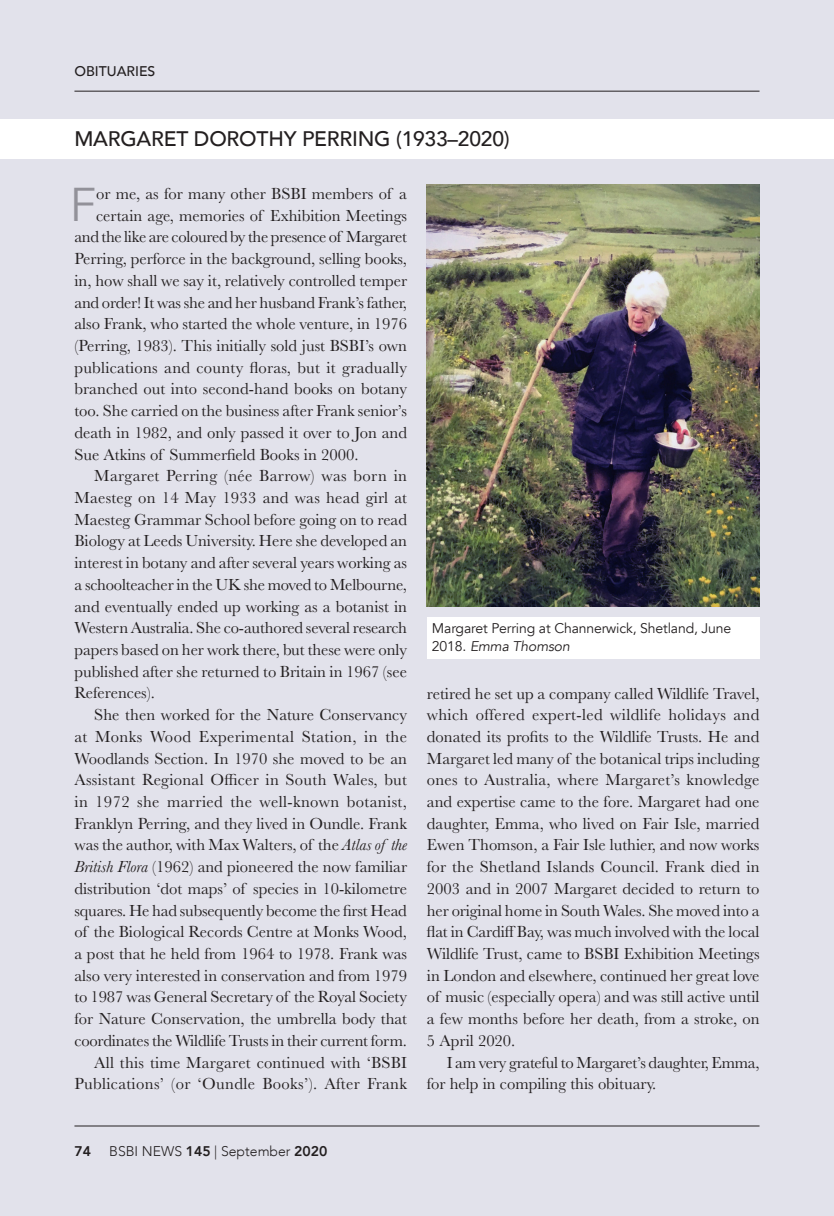
<style>
.page{position:relative;width:834px;height:1216px;background:#fff}
.page>*{position:absolute;margin:0;border:0;box-sizing:border-box;transform-origin:0 0}
.Drop_cap_2_lines{font:47.25px "Avenir";color:#929199}
.Obit_Title_all_caps{font:500 21px "Avenir";letter-spacing:-.01em;color:#231f20}
.Justified_indent{font:16.62px/21.7px "Baskerville";color:#231f20;text-align:justify}
.Drop_cap_2_lines-2{font:16.62px "Baskerville";color:#231f20}
.Drop_cap_2_lines-3{font:16.62px "Baskerville";letter-spacing:-.02em;color:#231f20}
.Photo_Figure_caption{font:14px/17.5px "Avenir";letter-spacing:-.01em;color:#231f20}
.t1{font:300 14px "Avenir";color:#231f20}
.Running_title_left{font:500 14px "Avenir";color:#231f20}
.t2{font:800 14px "Avenir";color:#231f20}
.s1{font-style:italic}
.s2{font-weight:800}
</style>
<div class="page">
<div style="left:0;top:0;width:833px;height:1215px;background:#e2e2eb"></div>
<hr style="left:74px;top:1125px;width:685px;height:1px;background:#231f20">
<hr style="left:74px;top:91px;width:685px;height:1px;background:#231f20">
<div style="left:0;top:119px;width:833px;height:40px;background:#fff"></div>
<img style="left:427px;top:184px;width:332px;height:422px">
<div style="left:427px;top:617px;width:332px;height:41px;background:#fff"></div>
<p class="Running_title_left" style="left:74px;top:59px;width:82px">OBITUARIES</p>
<p class="Obit_Title_all_caps" style="left:74px;top:121px;width:436px">MARGARET DOROTHY PERRING (1933–2020)</p>
<p class="Drop_cap_2_lines" style="left:70px;top:176px;width:28px">F</p>
<p class="Drop_cap_2_lines-2" style="left:96px;top:183px;width:312px">or me, as for many other BSBI members of a</p>
<p class="Drop_cap_2_lines-2" style="left:96px;top:205px;width:312px">certain age, memories of Exhibition Meetings</p>
<p class="Drop_cap_2_lines-3" style="left:74px;top:226px;width:334px">and the like are coloured by the presence of Margaret</p>
<p class="Drop_cap_2_lines-2" style="left:74px;top:248px;width:334px">Perring, perforce in the background, selling books,</p>
<p class="Drop_cap_2_lines-2" style="left:74px;top:270px;width:334px">in, how shall we say it, relatively controlled temper</p>
<p class="Drop_cap_2_lines-2" style="left:74px;top:291px;width:334px">and order! It was she and her husband Frank’s father,</p>
<p class="Drop_cap_2_lines-2" style="left:74px;top:313px;width:334px">also Frank, who started the whole venture, in 1976</p>
<p class="Drop_cap_2_lines-2" style="left:74px;top:335px;width:334px">(Perring, 1983). This initially sold just BSBI’s own</p>
<p class="Drop_cap_2_lines-2" style="left:74px;top:357px;width:334px">publications and county floras, but it gradually</p>
<p class="Drop_cap_2_lines-2" style="left:74px;top:378px;width:334px">branched out into second-hand books on botany</p>
<p class="Drop_cap_2_lines-2" style="left:74px;top:400px;width:334px">too. She carried on the business after Frank senior’s</p>
<p class="Drop_cap_2_lines-2" style="left:74px;top:422px;width:334px">death in 1982, and only passed it over to Jon and</p>
<p class="Drop_cap_2_lines-2" style="left:74px;top:443px;width:285px">Sue Atkins of Summerfield Books in 2000.</p>
<p class="Justified_indent" style="left:74px;top:465px;width:334px;text-indent:20px">Margaret Perring (née Barrow) was born in Maesteg on 14 May 1933 and was head girl at Maesteg Grammar School before going on to read Biology at Leeds University. Here she developed an interest in botany and after several years working as a schoolteacher in the UK she moved to Melbourne, and eventually ended up working as a botanist in Western Australia. She co-authored several research papers based on her work there, but these were only published after she returned to Britain in 1967 (see References).</p>
<p class="Justified_indent" style="left:74px;top:704px;width:334px;text-indent:20px">She then worked for the Nature Conservancy at Monks Wood Experimental Station, in the Woodlands Section. In 1970 she moved to be an Assistant Regional Officer in South Wales, but in 1972 she married the well-known botanist, Franklyn Perring, and they lived in Oundle. Frank was the author, with Max Walters, of the <span class="s1">Atlas of the British Flora</span> (1962) and pioneered the now familiar distribution ‘dot maps’ of species in 10-kilometre squares. He had subsequently become the first Head of the Biological Records Centre at Monks Wood, a post that he held from 1964 to 1978. Frank was also very interested in conservation and from 1979 to 1987 was General Secretary of the Royal Society for Nature Conservation, the umbrella body that coordinates the Wildlife Trusts in their current form.</p>
<p class="Justified_indent" style="left:74px;top:1051px;width:334px;text-align:right">All this time Margaret continued with ‘BSBI<br>Publications’ (or ‘Oundle Books’). After Frank</p>
<p class="Photo_Figure_caption" style="left:432px;top:620px;width:301px">Margaret Perring at Channerwick, Shetland, June<br>2018. <span class="s1">Emma Thomson</span></p>
<p class="Justified_indent" style="left:427px;top:682px;width:334px">retired he set up a company called Wildlife Travel, which offered expert-led wildlife holidays and donated its profits to the Wildlife Trusts. He and Margaret led many of the botanical trips including ones to Australia, where Margaret’s knowledge and expertise came to the fore. Margaret had one daughter, Emma, who lived on Fair Isle, married Ewen Thomson, a Fair Isle luthier, and now works for the Shetland Islands Council. Frank died in 2003 and in 2007 Margaret decided to return to her original home in South Wales. She moved into a flat in Cardiff Bay, was much involved with the local Wildlife Trust, came to BSBI Exhibition Meetings in London and elsewhere, continued her great love of music (especially opera) and was still active until a few months before her death, from a stroke, on 5 April 2020.</p>
<p class="Justified_indent" style="left:427px;top:1051px;width:334px;text-indent:20px">I am very grateful to Margaret’s daughter, Emma, for help in compiling this obituary.</p>
<p class="t2" style="left:74px;top:1140px;width:18px">74</p>
<p class="t1" style="left:109px;top:1142px;width:220px">BSBI NEWS <span class="s2">145</span> | September <span class="s2">2020</span></p>
</div>
